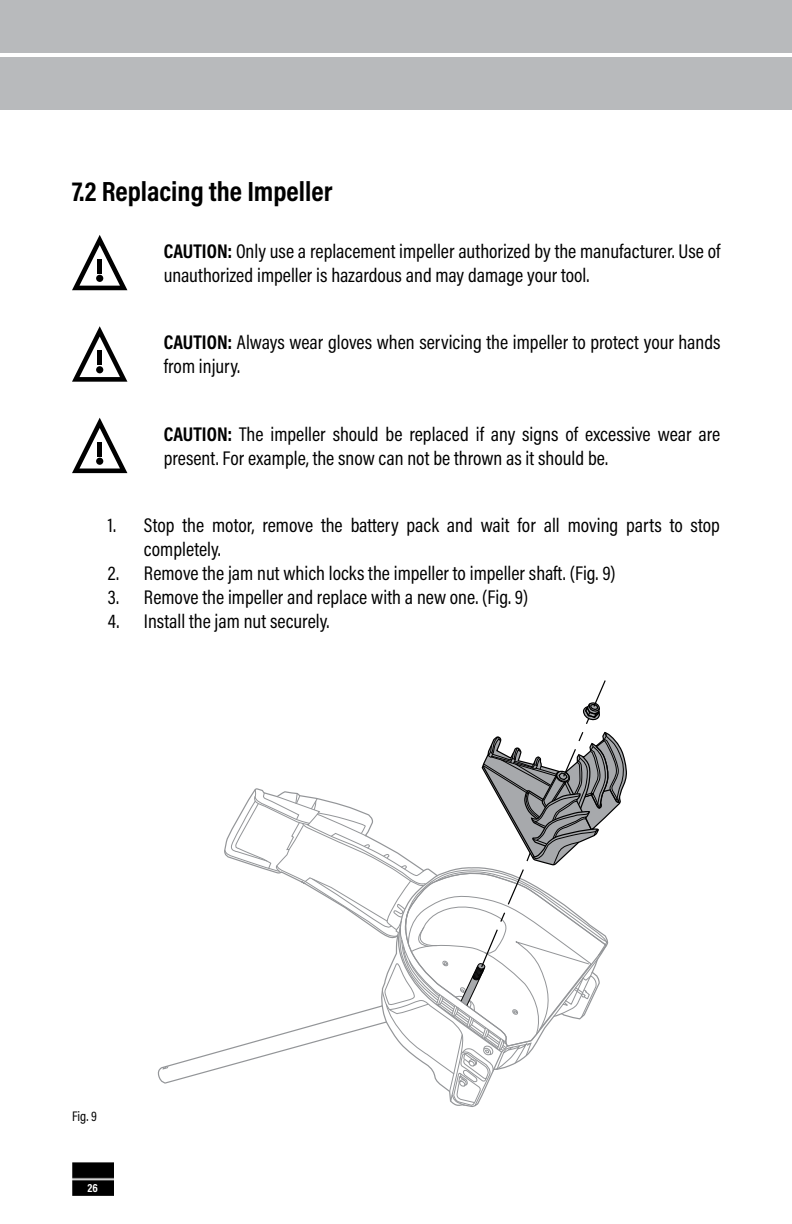
<style>
.page{position:relative;width:792px;height:1224px;background:#fff}
.page>*{position:absolute;margin:0;border:0;box-sizing:border-box;transform-origin:0 0}
.t1{font:700 28px "Acumin Pro Cond";color:#000}
.t2{font:20px/24px "Acumin Pro Cond";color:#000}
.t3{font:14px "Acumin Pro Cond";color:#000}
.t4{font:700 12px "Acumin Pro Cond";color:#fff}
.s1{font-weight:700}
</style>
<div class="page">
<img style="left:72px;top:1163px;width:41px;height:33px">
<div style="left:0;top:0;width:792px;height:52px;background:#b8babc"></div>
<div style="left:0;top:57px;width:792px;height:53px;background:#b8babc"></div>
<svg style="left:72px;top:235px;width:55px;height:55px"></svg>
<svg style="left:72px;top:326px;width:55px;height:56px"></svg>
<svg style="left:72px;top:418px;width:55px;height:55px"></svg>
<svg style="left:163px;top:1066px;width:6px;height:4px"></svg>
<svg style="left:224px;top:680px;width:403px;height:427px"></svg>
<h1 class="t1" style="left:72px;top:172px;width:262px">7.2 Replacing the Impeller</h1>
<p class="t2" style="left:164px;top:239px;width:558px"><span class="s1">CAUTION:</span> Only use a replacement impeller authorized by the manufacturer. Use of unauthorized impeller is hazardous and may damage your tool.</p>
<p class="t2" style="left:164px;top:330px;width:558px"><span class="s1">CAUTION:</span> Always wear gloves when servicing the impeller to protect your hands from injury.</p>
<p class="t2" style="left:164px;top:421px;width:558px"><span class="s1">CAUTION:</span> The impeller should be replaced if any signs of excessive wear are present. For example, the snow can not be thrown as it should be.</p>
<p class="t2" style="left:144px;top:513px;width:578px;text-indent:-36px">1. Stop the motor, remove the battery pack and wait for all moving parts to stop completely.</p>
<p class="t2" style="left:108px;top:561px;width:509px">2. Remove the jam nut which locks the impeller to impeller shaft. (Fig. 9)</p>
<p class="t2" style="left:108px;top:585px;width:422px">3. Remove the impeller and replace with a new one. (Fig. 9)</p>
<p class="t2" style="left:108px;top:609px;width:223px">4. Install the jam nut securely.</p>
<p class="t3" style="left:72px;top:1107px;width:27px">Fig. 9</p>
<p class="t4" style="left:88px;top:1180px;width:12px">26</p>
</div>
